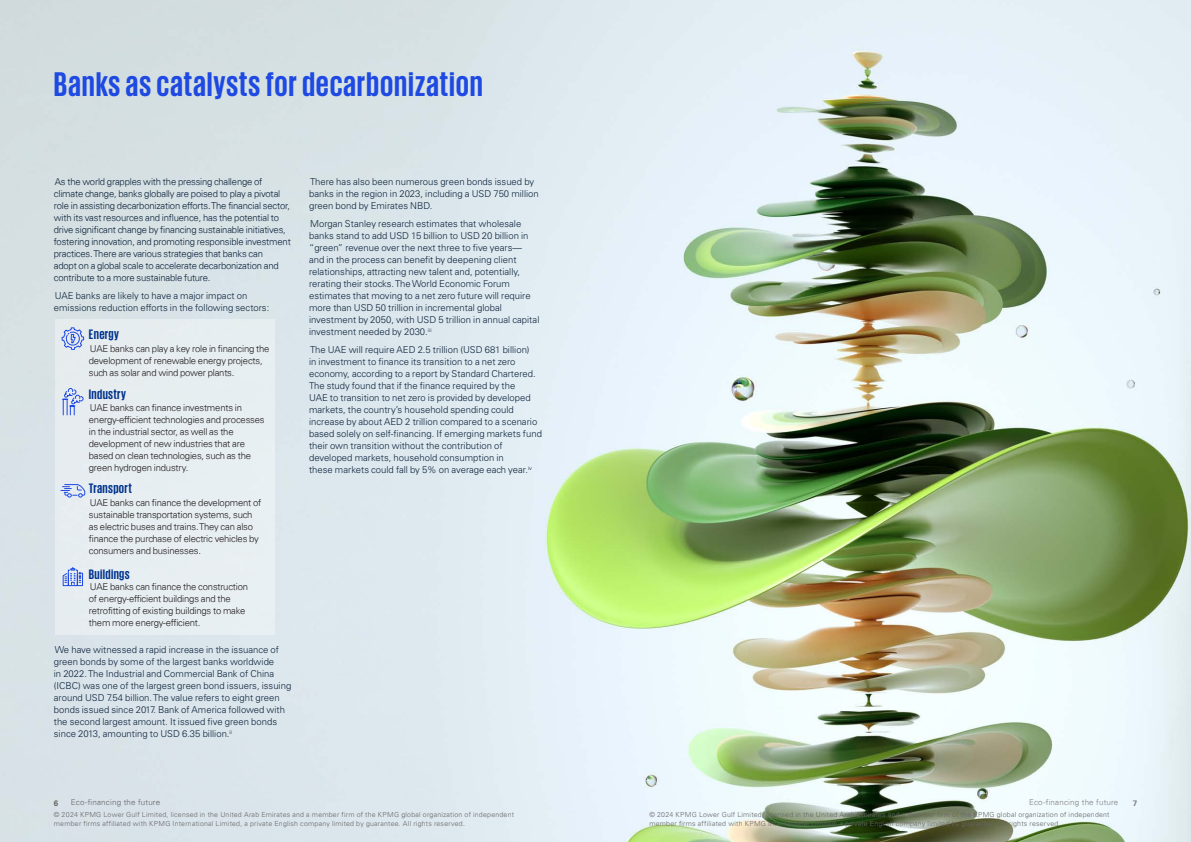
<style>
.page{position:relative;width:1191px;height:842px;background:#fff}
.page>*{position:absolute;margin:0;border:0;box-sizing:border-box;transform-origin:0 0}
.Chapter_Headline_white___KPMG_Bold_40pt{font:700 35px "KPMG";letter-spacing:.025em;color:#1e49e2}
.Titel_Headline_white__KPMG_Bold_90pt{font:700 14px "KPMG";letter-spacing:.025em;color:#00338d}
.Bodycopy_9_5pt{font:300 9.5px/12px "Univers LT Std";color:#0c233c}
.Bodycopy_9_5pt-2{font:300 9.5px/12px "Univers 45";letter-spacing:-.02em;color:#231f20}
.Bodycopy_9_5pt-3{font:300 9.5px/12px "Univers 45";letter-spacing:-.02em;color:#0c233c}
.t1{font:300 8px "Univers 45";letter-spacing:.02em;color:#666}
.t2{font:300 8px "Univers 45";letter-spacing:.02em;color:#808080}
.t3{font:700 8px "Univers LT Std";color:#666}
.t4{font:700 8px "Univers LT Std";color:#808080}
.t5{font:300 7px/9px "Univers 45";letter-spacing:.03em;color:#666}
</style>
<div class="page">
<img style="left:0;top:0;width:1191px;height:842px">
<div style="left:55px;top:319px;width:220px;height:315px;background:#e7eef2"></div>
<svg style="left:61px;top:327px;width:23px;height:23px"></svg>
<svg style="left:62px;top:388px;width:22px;height:28px"></svg>
<svg style="left:60px;top:484px;width:26px;height:14px"></svg>
<svg style="left:62px;top:567px;width:21px;height:19px"></svg>
<p class="Chapter_Headline_white___KPMG_Bold_40pt" style="left:54px;top:66px;width:430px">Banks as catalysts for decarbonization</p>
<p class="Bodycopy_9_5pt-3" style="left:54px;top:176px;width:238px">As the world grapples with the pressing challenge of climate change, banks globally are poised to play a pivotal role in assisting decarbonization efforts. The financial sector, with its vast resources and influence, has the potential to drive significant change by financing sustainable initiatives, fostering innovation, and promoting responsible investment practices. There are various strategies that banks can<br>adopt on a global scale to accelerate decarbonization and contribute to a more sustainable future.</p>
<p class="Bodycopy_9_5pt" style="left:54px;top:290px;width:217px">UAE banks are likely to have a major impact on emissions reduction efforts in the following sectors:</p>
<p class="Titel_Headline_white__KPMG_Bold_90pt" style="left:89px;top:327px;width:32px">Energy</p>
<p class="Bodycopy_9_5pt-2" style="left:89px;top:343px;width:182px">UAE banks can play a key role in financing the development of renewable energy projects, such as solar and wind power plants.</p>
<p class="Titel_Headline_white__KPMG_Bold_90pt" style="left:89px;top:387px;width:39px">Industry</p>
<p class="Bodycopy_9_5pt-2" style="left:89px;top:402px;width:177px">UAE banks can finance investments in energy-efficient technologies and processes in the industrial sector, as well as the development of new industries that are based on clean technologies, such as the green hydrogen industry.</p>
<p class="Titel_Headline_white__KPMG_Bold_90pt" style="left:89px;top:481px;width:44px">Transport</p>
<p class="Bodycopy_9_5pt-2" style="left:89px;top:496px;width:174px">UAE banks can finance the development of sustainable transportation systems, such as electric buses and trains. They can also finance the purchase of electric vehicles by consumers and businesses.</p>
<p class="Titel_Headline_white__KPMG_Bold_90pt" style="left:89px;top:567px;width:42px">Buildings</p>
<p class="Bodycopy_9_5pt-2" style="left:89px;top:580px;width:161px">UAE banks can finance the construction of energy-efficient buildings and the retrofitting of existing buildings to make them more energy-efficient.</p>
<p class="Bodycopy_9_5pt" style="left:54px;top:644px;width:239px">We have witnessed a rapid increase in the issuance of green bonds by some of the largest banks worldwide<br>in 2022. The Industrial and Commercial Bank of China (ICBC) was one of the largest green bond issuers, issuing around USD 7.54 billion. The value refers to eight green bonds issued since 2017. Bank of America followed with the second largest amount. It issued five green bonds since 2013, amounting to USD 6.35 billion.<sup>ii</sup></p>
<p class="Bodycopy_9_5pt" style="left:309px;top:176px;width:231px">There has also been numerous green bonds issued by banks in the region in 2023, including a USD 750 million green bond by Emirates NBD.</p>
<p class="Bodycopy_9_5pt" style="left:309px;top:218px;width:232px">Morgan Stanley research estimates that wholesale banks stand to add USD 15 billion to USD 20 billion in “green” revenue over the next three to five years— and in the process can benefit by deepening client relationships, attracting new talent and, potentially, rerating their stocks. The World Economic Forum estimates that moving to a net zero future will require more than USD 50 trillion in incremental global investment by 2050, with USD 5 trillion in annual capital investment needed by 2030.<sup>iii</sup></p>
<p class="Bodycopy_9_5pt" style="left:309px;top:344px;width:234px">The UAE will require AED 2.5 trillion (USD 681 billion)<br>in investment to finance its transition to a net zero economy, according to a report by Standard Chartered.<br>The study found that if the finance required by the<br>UAE to transition to net zero is provided by developed markets, the country’s household spending could increase by about AED 2 trillion compared to a scenario based solely on self-financing. If emerging markets fund their own transition without the contribution of developed markets, household consumption in<br>these markets could fall by 5% on average each year.<sup>iv</sup></p>
<p class="t3" style="left:54px;top:798px;width:6px">6</p>
<p class="t1" style="left:71px;top:797px;width:91px">Eco-financing the future</p>
<p class="t2" style="left:1029px;top:798px;width:91px">Eco-financing the future</p>
<p class="t4" style="left:1132px;top:798px;width:6px">7</p>
<p class="t5" style="left:649px;top:810px;width:462px">© 2024 KPMG Lower Gulf Limited, licensed in the United Arab Emirates and a member firm of the KPMG global organization of independent member firms affiliated with KPMG International Limited, a private English company limited by guarantee. All rights reserved.</p>
<p class="t5" style="left:54px;top:810px;width:462px">© 2024 KPMG Lower Gulf Limited, licensed in the United Arab Emirates and a member firm of the KPMG global organization of independent member firms affiliated with KPMG International Limited, a private English company limited by guarantee. All rights reserved.</p>
</div>
